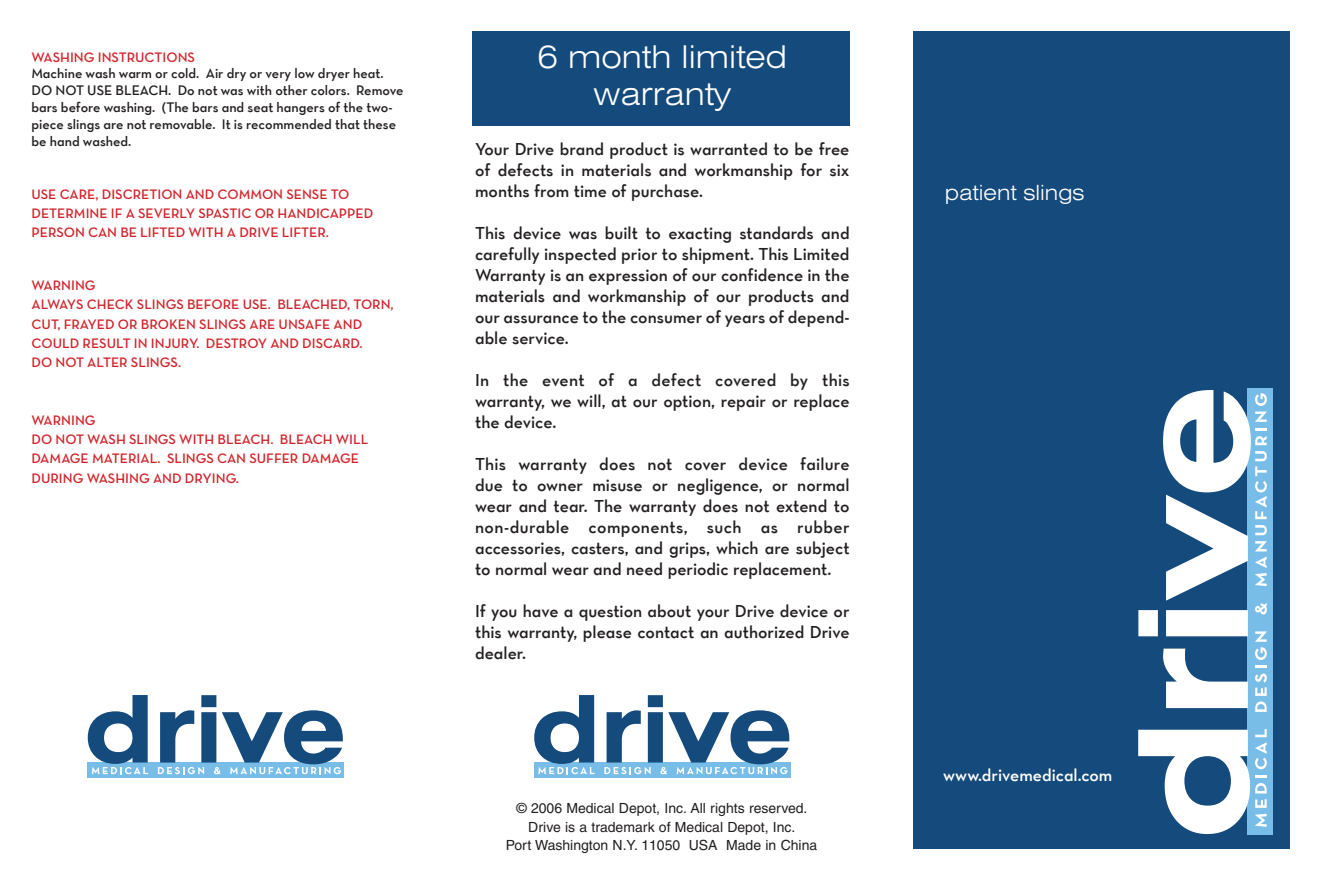
<style>
.page{position:relative;width:1323px;height:882px;background:#fff}
.page>*{position:absolute;margin:0;border:0;box-sizing:border-box;transform-origin:0 0}
.t1{font:300 expanded 31.5px "Swiss 721 BT";color:#fff}
.t2{font:300 expanded 21px "Swiss 721 BT";color:#fff}
.Copy_of_Normal{font:17.5px/21px "Neutraface Text TT Demi Alt";color:#231f20;text-align:justify}
.Copy_of_Normal-2{font:17.5px "Neutraface Text TT Demi Alt";color:#fff}
.t3{font:14px/19.2px "Neutraface Text Demi Alt";color:#d1232a}
.t4{font:14px/16.8px "Neutraface Text TT Demi Alt";color:#231f20}
.t5{font:14px "Helvetica";color:#231f20}
</style>
<div class="page">
<div style="left:914px;top:32px;width:376px;height:817px;background:#144a7c"></div>
<div style="left:1248px;top:388px;width:25px;height:446px;background:#78bde8"></div>
<svg style="left:1138px;top:729px;width:129px;height:105px"></svg>
<svg style="left:1138px;top:390px;width:129px;height:322px"></svg>
<div style="left:472px;top:32px;width:378px;height:94px;background:#144a7c"></div>
<div style="left:534px;top:763px;width:257px;height:15px;background:#78bde8"></div>
<svg style="left:534px;top:695px;width:61px;height:79px"></svg>
<svg style="left:604px;top:695px;width:185px;height:79px"></svg>
<div style="left:88px;top:763px;width:256px;height:15px;background:#78bde8"></div>
<svg style="left:88px;top:695px;width:60px;height:79px"></svg>
<svg style="left:158px;top:695px;width:185px;height:79px"></svg>
<p class="t3" style="left:32px;top:47px;width:165px">WASHING INSTRUCTIONS</p>
<p class="t4" style="left:32px;top:65px;width:374px">Machine wash warm or cold. Air dry or very low dryer heat.<br>DO NOT USE BLEACH. Do not was with other colors. Remove bars before washing. (The bars and seat hangers of the two&shy;piece slings are not removable. It is recommended that these be hand washed.</p>
<p class="t3" style="left:32px;top:184px;width:38px">US E CAR</p>
<p class="t3" style="left:87px;top:184px;width:33px">E, DISCR</p>
<p class="t3" style="left:141px;top:184px;width:18px">ETION</p>
<p class="t3" style="left:32px;top:184px;width:310px;text-indent:154px">AN D COMMON SENSE TO<br>DETERMIN E I F A SEVERLY SPASTIC</p>
<p class="t3" style="left:255px;top:203px;width:33px">OR HAN</p>
<p class="t3" style="left:307px;top:203px;width:68px">DICAPPED</p>
<p class="t3" style="left:32px;top:223px;width:27px">PERSON</p>
<p class="t3" style="left:88px;top:223px;width:10px">CAN</p>
<p class="t3" style="left:120px;top:223px;width:90px">BE LI FTED WITH</p>
<p class="t3" style="left:227px;top:223px;width:104px">A DRIVE LI FTER.</p>
<p class="t3" style="left:32px;top:276px;width:66px">WARNING</p>
<p class="t3" style="left:32px;top:295px;width:364px">ALWAYS CHECK SLINGS BEFORE USE. BLEACHED, TORN,<br>CUT, FRAYED</p>
<p class="t3" style="left:32px;top:314px;width:333px;text-align:right">OR BROKEN SLINGS ARE UNSAFE AND<br>COULD RESULT IN INJURY. DESTROY AND DISCARD.</p>
<p class="t3" style="left:32px;top:353px;width:151px">DO NOT ALTER SLINGS.</p>
<p class="t3" style="left:32px;top:410px;width:66px">WARNING</p>
<p class="t3" style="left:32px;top:430px;width:330px">DO NOT WASH SLINGS WITH BLEACH. BLEACH WILL<br>DAMAGE MATERIAL. SLINGS CAN SUFFER DAMAGE<br>DURING WASHING AND DRYING.</p>
<p class="t1" style="left:538px;top:38px;width:251px">6 month limited</p>
<p class="t1" style="left:593px;top:75px;width:139px">warranty</p>
<p class="Copy_of_Normal" style="left:475px;top:138px;width:376px">Your Drive brand product is warranted to be free of defects in materials and workmanship for six months from time of purchase.</p>
<p class="Copy_of_Normal" style="left:475px;top:222px;width:376px">This device was built to exacting standards and carefully inspected prior to shipment. This Limited Warranty is an expression of our confidence in the materials and workmanship of our products and our assurance to the consumer of years of depend&shy;able service.</p>
<p class="Copy_of_Normal" style="left:475px;top:369px;width:376px">In the event of a defect covered by this warranty, we will, at our option, repair or replace the device.</p>
<p class="Copy_of_Normal" style="left:475px;top:453px;width:376px">This warranty does not cover device failure due to owner misuse or negligence, or normal wear and tear. The warranty does not extend to non-durable components, such as rubber accessories, casters, and grips, which are subject to normal wear and need periodic replacement.</p>
<p class="Copy_of_Normal" style="left:475px;top:600px;width:376px">If you have a question about your Drive device or this warranty, please contact an authorized Drive dealer.</p>
<p class="t5" style="left:516px;top:800px;width:293px">© 2006 Medical Depot, Inc. All rights reserved.</p>
<p class="t5" style="left:528px;top:819px;width:269px">Drive is a trademark of Medical Depot, Inc.</p>
<p class="t5" style="left:506px;top:837px;width:313px">Port Washington N.Y. 11050 USA Made in China</p>
<p class="t2" style="left:945px;top:180px;width:141px">patient slings</p>
<p class="Copy_of_Normal-2" style="left:943px;top:764px;width:171px">www.drivemedical.com</p>
</div>
